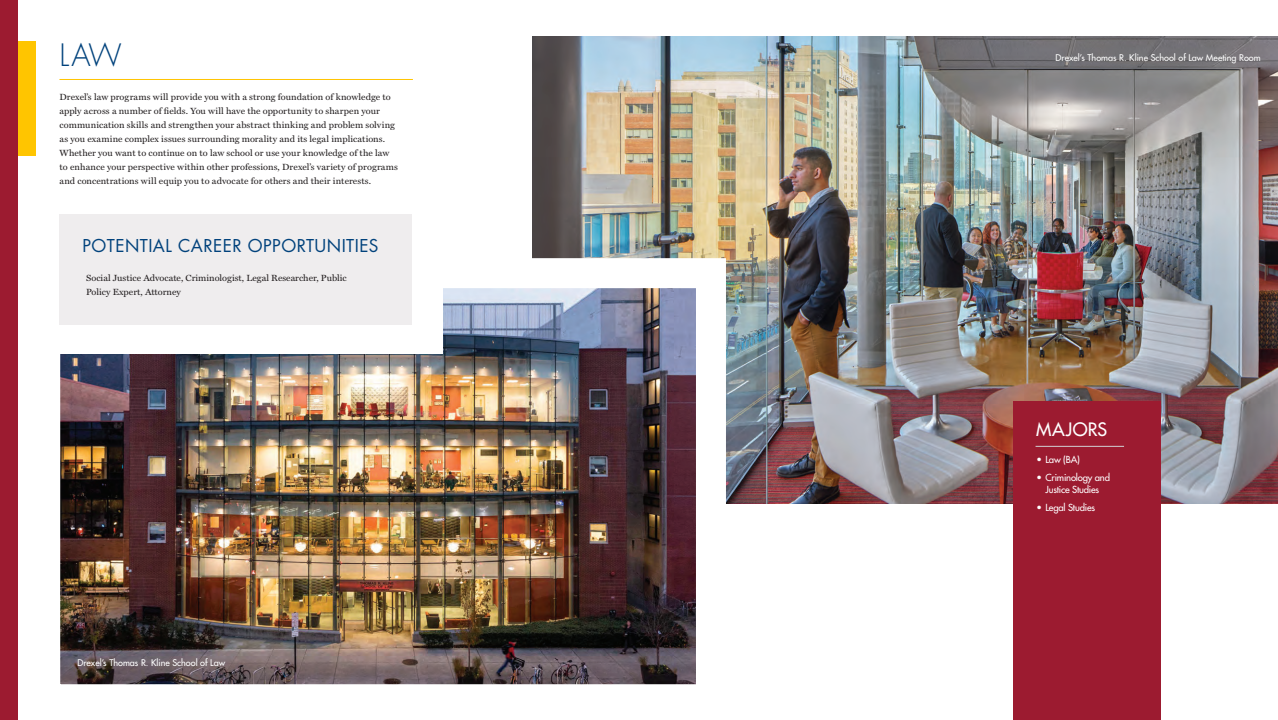
<style>
.page{position:relative;width:1278px;height:720px;background:#fff}
.page>*{position:absolute;margin:0;border:0;box-sizing:border-box;transform-origin:0 0}
.t1{font:300 30px "Futura Std";color:#01427c}
.t2{font:500 18px "Futura Std";letter-spacing:.02em;color:#fff}
.t3{font:17.2px "Futura Std";letter-spacing:.025em;color:#01427c}
.Major_Bullets{font:500 9.5px/12.5px "Futura Std";letter-spacing:-.02em;color:#fff;text-align:center}
.Copy{font:9px/14px "Miller Text";letter-spacing:.005em;color:#231f20;scale:1.04 1}
.t4{font:500 9px "Futura Std";color:#fff}
</style>
<div class="page">
<img style="left:532px;top:36px;width:746px;height:468px">
<img style="left:60px;top:243px;width:681px;height:442px">
<hr style="left:59px;top:79px;width:354px;height:1px;background:#ffc500">
<div style="left:0;top:0;width:18px;height:720px;background:#9c1b30"></div>
<div style="left:18px;top:41px;width:18px;height:115px;background:#ffc500"></div>
<div style="left:1013px;top:402px;width:148px;height:318px;background:#9c1b30"></div>
<hr style="left:1036px;top:446px;width:88px;height:1px;background:#d1d2d4">
<div style="left:18px;top:242px;width:425px;height:112px;background:#fff"></div>
<div style="left:59px;top:214px;width:353px;height:110px;background:#efedee"></div>
<p class="t1" style="left:59px;top:37px;width:64px">LAW</p>
<p class="Copy" style="left:59px;top:90px;width:327px">Drexel’s law programs will provide you with a strong foundation of knowledge to apply across a number of fields. You will have the opportunity to sharpen your communication skills and strengthen your abstract thinking and problem solving as you examine complex issues surrounding morality and its legal implications.<br>Whether you want to continue on to law school or use your knowledge of the law to enhance your perspective within other professions, Drexel’s variety of programs and concentrations will equip you to advocate for others and their interests.</p>
<p class="t3" style="left:83px;top:235px;width:298px">POTENTIAL CAREER OPPORTUNITIES</p>
<p class="Copy" style="left:86px;top:271px;width:252px">Social Justice Advocate, Criminologist, Legal Researcher, Public<br>Policy Expert, Attorney</p>
<p class="t4" style="left:77px;top:657px;width:149px">Drexel’s Thomas R. Kline School of Law</p>
<p class="t4" style="left:1056px;top:52px;width:207px">Drexel’s Thomas R. Kline School of Law Meeting Room</p>
<p class="t2" style="left:1036px;top:418px;width:73px">MAJORS</p>
<p class="Major_Bullets" style="left:1036px;top:454px;width:45px">• Law (BA)</p>
<p class="Major_Bullets" style="left:1036px;top:471px;width:75px">• Criminology and<br>Justice Studies</p>
<p class="Major_Bullets" style="left:1036px;top:501px;width:60px">• Legal Studies</p>
</div>
